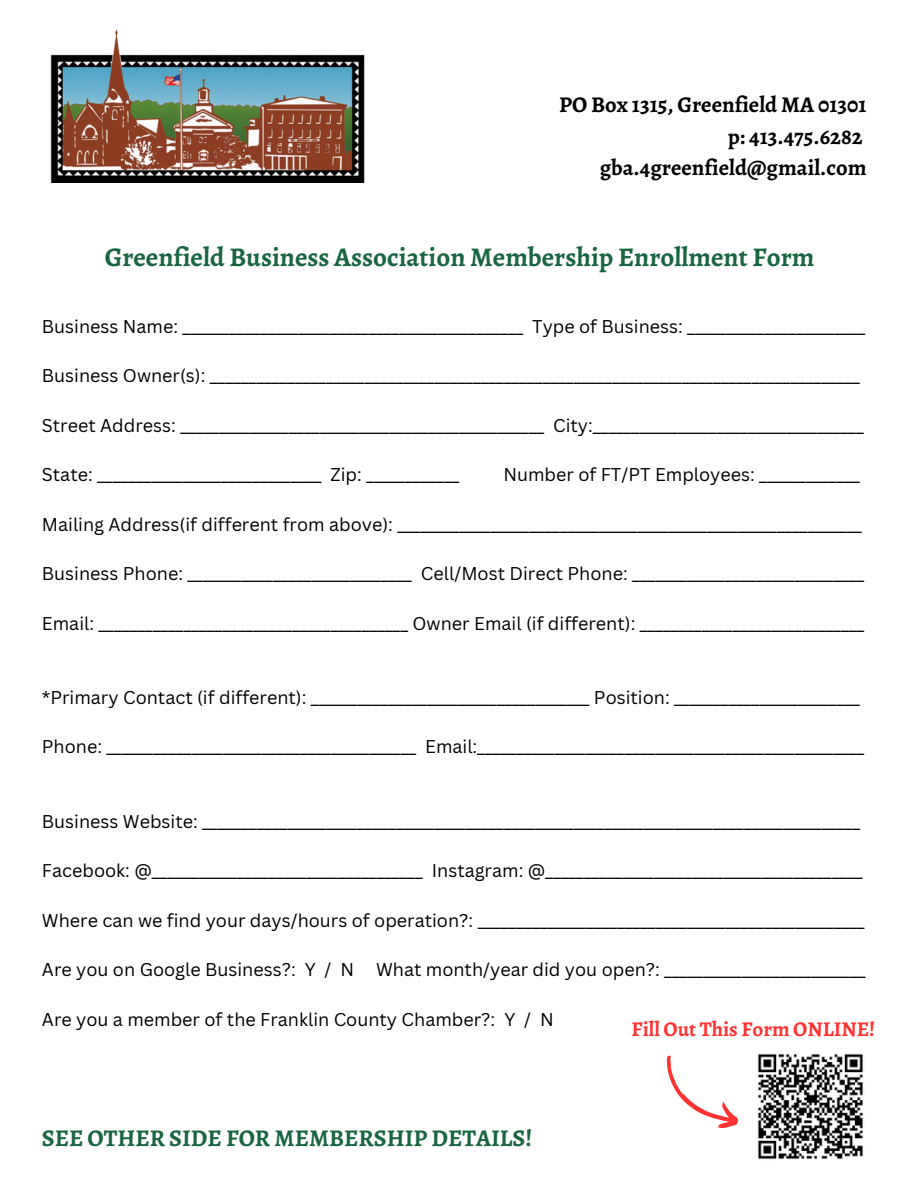
<style>
.page{position:relative;width:918px;height:1188px;background:#fff}
.page>*{position:absolute;margin:0;border:0;box-sizing:border-box;transform-origin:0 0}
.t1{font:700 27px "Alegreya";color:#186641}
.t2{font:700 24px "Alegreya";color:#186641}
.t3{font:700 22.5px "Alegreya";color:#000}
.t4{font:700 21px "Alegreya";color:#ff3131}
.t5{font:18px "Canva Sans";color:#000}
</style>
<div class="page">
<img style="left:757px;top:1053px;width:107px;height:107px">
<svg style="left:666px;top:1055px;width:72px;height:73px"></svg>
<img style="left:50px;top:30px;width:315px;height:152px">
<p class="t3" style="left:559px;top:89px;width:309px">PO Box 1315, Greenfield MA 01301</p>
<p class="t3" style="left:728px;top:121px;width:136px">p: 413.475.6282</p>
<p class="t3" style="left:600px;top:152px;width:268px">gba.4greenfield@gmail.com</p>
<p class="t1" style="left:105px;top:239px;width:711px">Greenfield Business Association Membership Enrollment Form</p>
<p class="t5" style="left:42px;top:313px;width:825px">Business Name: ____________________________________________ Type of Business: _______________________</p>
<p class="t5" style="left:42px;top:363px;width:820px">Business Owner(s): ____________________________________________________________________________________</p>
<p class="t5" style="left:42px;top:412px;width:823px">Street Address: _______________________________________________ City:___________________________________</p>
<p class="t5" style="left:42px;top:462px;width:419px">State: _____________________________ Zip: ____________</p>
<p class="t5" style="left:503px;top:462px;width:358px">Number of FT/PT Employees: _____________</p>
<p class="t5" style="left:42px;top:511px;width:821px">Mailing Address(if different from above): ____________________________________________________________</p>
<p class="t5" style="left:42px;top:561px;width:824px">Business Phone: _____________________________ Cell/Most Direct Phone: ______________________________</p>
<p class="t5" style="left:42px;top:610px;width:824px">Email: ________________________________________ Owner Email (if different): _____________________________</p>
<p class="t5" style="left:42px;top:685px;width:820px">*Primary Contact (if different): ____________________________________ Position: ________________________</p>
<p class="t5" style="left:42px;top:734px;width:824px">Phone: ________________________________________ Email:__________________________________________________</p>
<p class="t5" style="left:42px;top:808px;width:820px">Business Website: _____________________________________________________________________________________</p>
<p class="t5" style="left:42px;top:858px;width:822px">Facebook: @___________________________________ Instagram: @_________________________________________</p>
<p class="t5" style="left:42px;top:907px;width:824px">Where can we find your days/hours of operation?: __________________________________________________</p>
<p class="t5" style="left:42px;top:957px;width:825px">Are you on Google Business?: Y / N What month/year did you open?: __________________________</p>
<p class="t5" style="left:42px;top:1006px;width:513px">Are you a member of the Franklin County Chamber?: Y / N</p>
<p class="t4" style="left:632px;top:1015px;width:245px">Fill Out This Form ONLINE!</p>
<p class="t2" style="left:42px;top:1121px;width:492px">SEE OTHER SIDE FOR MEMBERSHIP DETAILS!</p>
</div>
